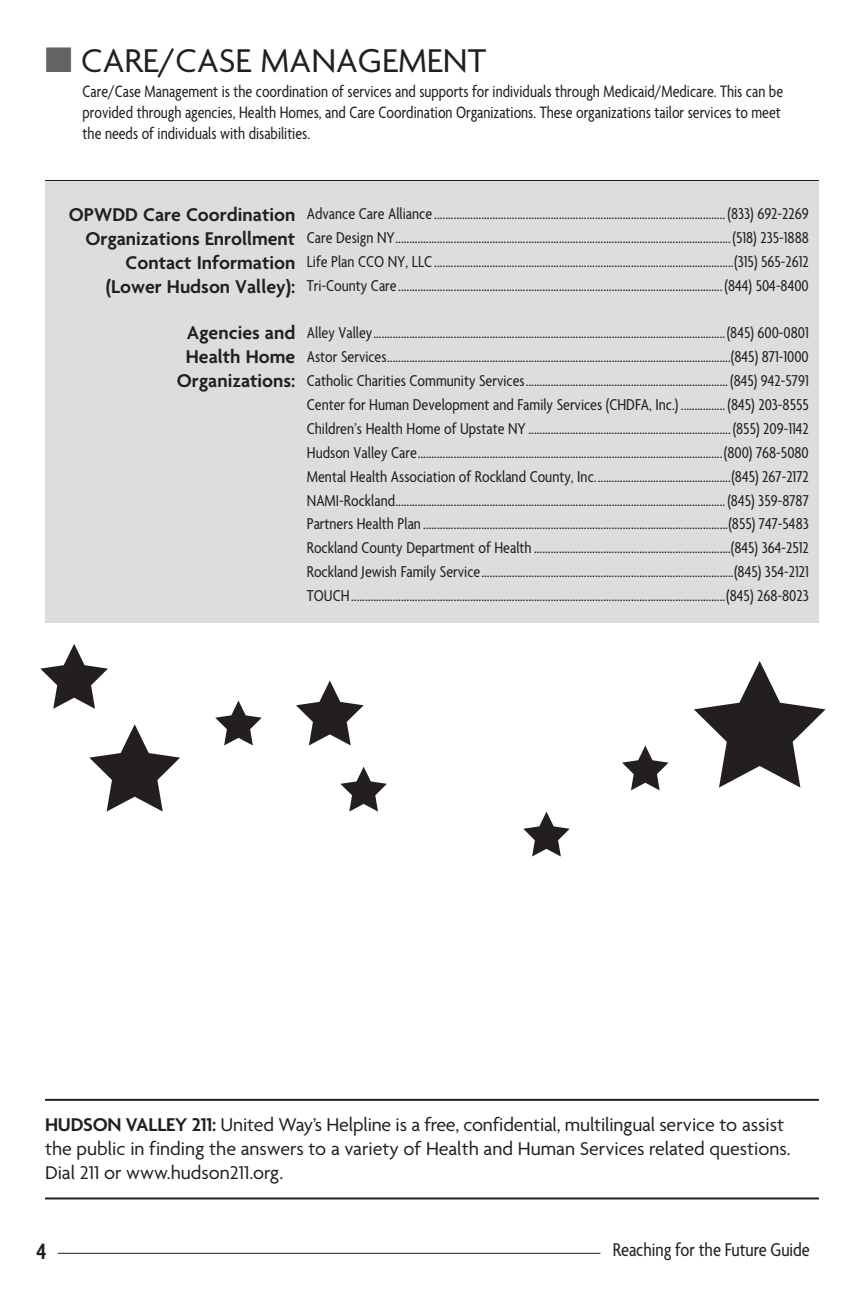
<style>
.page{position:relative;width:864px;height:1296px;background:#fff}
.page>*{position:absolute;margin:0;border:0;box-sizing:border-box;transform-origin:0 0}
.t1{font:35.6px "Agenda";color:#231f20}
.t2{font:600 condensed 24px "Agenda";color:#231f20}
.t3{font:20px/24px "Agenda";color:#231f20}
.t4{font:600 20px/24px "Agenda";color:#231f20;text-align:right}
.t5{font:condensed 20px "Agenda";color:#231f20}
.t6{font:condensed 17.8px/20.8px "Agenda";color:#231f20;scale:.95 1}
.t7{font:condensed 17px/23.8px "Agenda";color:#231f20;text-align:justify}
.s1{color:#636366}
.s2{font-weight:600}
</style>
<div class="page">
<hr style="left:58px;top:1253px;width:542px;height:1px;background:#231f20">
<div style="left:45px;top:180px;width:774px;height:443px;background:#dcdddf"></div>
<hr style="left:45px;top:180px;width:774px;height:1px;background:#231f20">
<hr style="left:45px;top:1197px;width:774px;height:2px;background:#231f20">
<hr style="left:45px;top:1099px;width:774px;height:2px;background:#231f20">
<svg style="left:89px;top:724px;width:91px;height:88px"></svg>
<svg style="left:694px;top:661px;width:132px;height:127px"></svg>
<svg style="left:40px;top:644px;width:68px;height:65px"></svg>
<svg style="left:296px;top:680px;width:68px;height:65px"></svg>
<svg style="left:215px;top:701px;width:47px;height:44px"></svg>
<svg style="left:340px;top:767px;width:47px;height:45px"></svg>
<svg style="left:622px;top:745px;width:47px;height:45px"></svg>
<svg style="left:523px;top:812px;width:47px;height:45px"></svg>
<h1 class="t1" style="left:45px;top:42px;width:443px"><span class="s1">■</span> CARE/CASE MANAGEMENT</h1>
<p class="t6" style="left:83px;top:82px;width:739px">Care/Case Management is the coordination of services and supports for individuals through Medicaid/Medicare. This can be provided through agencies, Health Homes, and Care Coordination Organizations. These organizations tailor services to meet the needs of individuals with disabilities.</p>
<p class="t4" style="left:69px;top:204px;width:228px">OPWDD Care Coordination<br>Organizations Enrollment<br>Contact Information (Lower Hudson Valley):</p>
<p class="t4" style="left:177px;top:322px;width:120px;text-align:center">Agencies and<br>Health Home<br>Organizations:</p>
<p class="t7" style="left:307px;top:203px;width:504px">Advance Care Alliance ......................................................................................................... (833) 692-2269<br>Care Design NY.........................................................................................................................(518) 235-1888<br>Life Plan CCO NY, LLC ............................................................................................................(315) 565-2612<br>Tri-County Care..................................................................................................................... (844) 504-8400</p>
<p class="t7" style="left:307px;top:322px;width:503px">Alley Valley...............................................................................................................................(845) 600-0801<br>Astor Services............................................................................................................................(845) 871-1000<br>Catholic Charities Community Services......................................................................... (845) 942-5791<br>Center for Human Development and Family Services (CHDFA, Inc.) ................ (845) 203-8555<br>Children’s Health Home of Upstate NY .........................................................................(855) 209-1142<br>Hudson Valley Care..............................................................................................................(800) 768-5080<br>Mental Health Association of Rockland County, Inc.................................................(845) 267-2172<br>NAMI-Rockland....................................................................................................................... (845) 359-8787<br>Partners Health Plan ..............................................................................................................(855) 747-5483<br>Rockland County Department of Health .......................................................................(845) 364-2512<br>Rockland Jewish Family Service...........................................................................................(845) 354-2121<br>TOUCH.......................................................................................................................................(845) 268-8023</p>
<p class="t3" style="left:45px;top:1114px;width:747px"><span class="s2">HUDSON VALLEY 211:</span> United Way’s Helpline is a free, confidential, multilingual service to assist the public in finding the answers to a variety of Health and Human Services related questions.<br>Dial 211 or www.hudson211.org.</p>
<h2 class="t2" style="left:36px;top:1239px;width:12px">4</h2>
<p class="t5" style="left:613px;top:1239px;width:199px">Reaching for the Future Guide</p>
</div>
